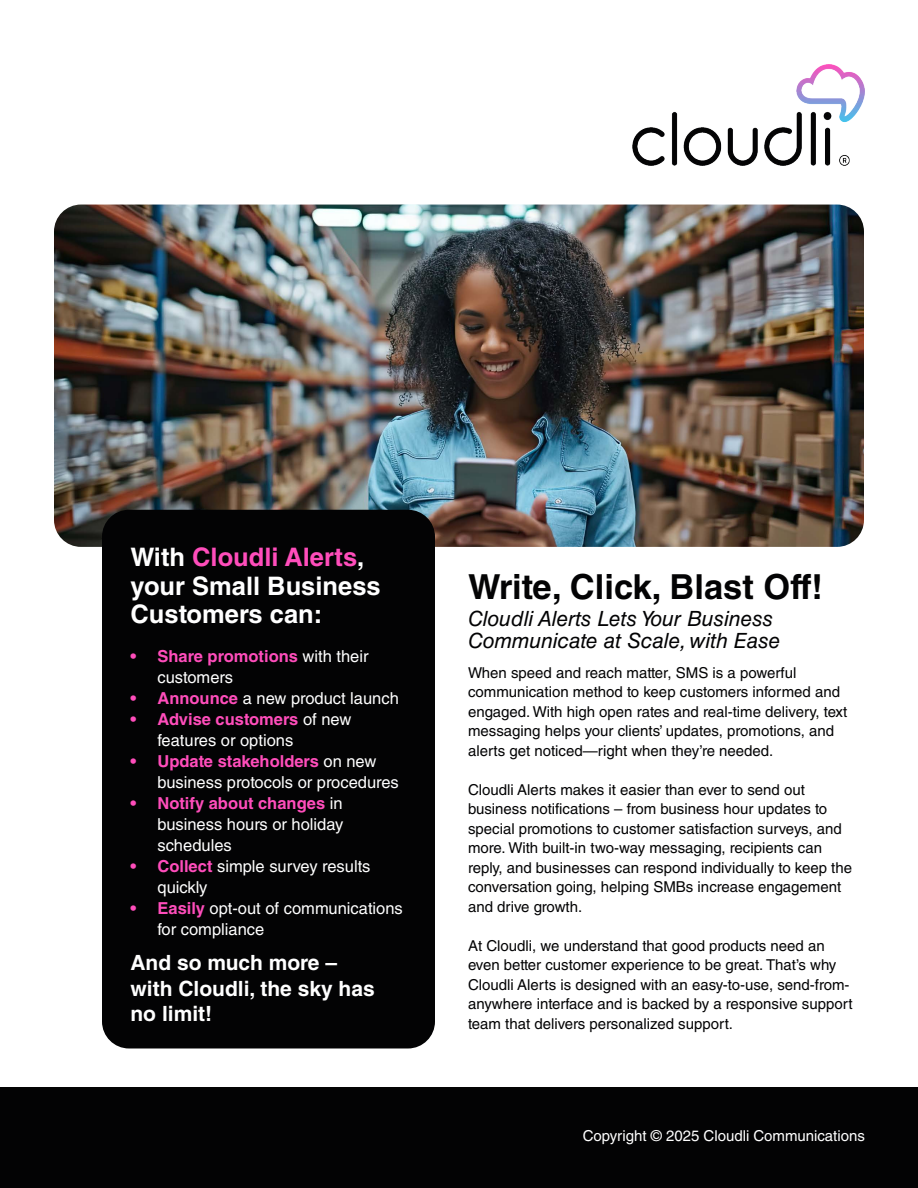
<style>
.page{position:relative;width:918px;height:1188px;background:#fff}
.page>*{position:absolute;margin:0;border:0;box-sizing:border-box;transform-origin:0 0}
.t1{font:700 34.5px "Helvetica LT Std";color:#030304}
.t2{font:700 25.5px/28.5px "Helvetica LT Std";color:#fff}
.t3{font:italic 21px/22.5px "Helvetica LT Std";color:#030304}
.t4{font:700 21px/25.5px "Helvetica LT Std";color:#fff}
.t5{font:16.5px/21px "Helvetica LT Std";color:#fff}
.t6{font:15px/19.5px "Helvetica LT Std";color:#030304}
.t7{font:15px "Helvetica LT Std";color:#fff}
.s1{color:#ff4dbb}
.s2{font-weight:700;color:#ff4dbb}
</style>
<div class="page">
<div style="left:1px;top:1088px;width:917px;height:100px;background:#030304"></div>
<img style="left:633px;top:64px;width:232px;height:101px">
<img style="left:54px;top:205px;width:810px;height:342px">
<div style="left:102px;top:510px;width:333px;height:538px;background:#030304;border-radius:27px"></div>
<h2 class="t2" style="left:130px;top:542px;width:252px">With <span class="s1">Cloudli Alerts</span>, your Small Business<br>Customers can:</h2>
<p class="t5" style="left:157px;top:646px;width:213px;text-indent:-27px"><span class="s2">• Share promotions</span> with their customers</p>
<p class="t5" style="left:130px;top:688px;width:270px"><span class="s2">• Announce</span> a new product launch</p>
<p class="t5" style="left:157px;top:709px;width:195px;text-indent:-27px"><span class="s2">• Advise customers</span> of new features or options</p>
<p class="t5" style="left:157px;top:751px;width:243px;text-indent:-27px"><span class="s2">• Update stakeholders</span> on new business protocols or procedures</p>
<p class="t5" style="left:157px;top:793px;width:187px;text-align:justify;text-indent:-27px"><span class="s2">• Notify about changes</span> in business hours or holiday schedules</p>
<p class="t5" style="left:157px;top:856px;width:215px;text-indent:-27px"><span class="s2">• Collect</span> simple survey results quickly</p>
<p class="t5" style="left:157px;top:898px;width:247px;text-indent:-27px"><span class="s2">• Easily</span> opt-out of communications for compliance</p>
<h3 class="t4" style="left:130px;top:950px;width:246px">And so much more – with Cloudli, the sky has no limit!</h3>
<h1 class="t1" style="left:468px;top:566px;width:357px">Write, Click, Blast Off!</h1>
<h3 class="t3" style="left:468px;top:607px;width:314px">Cloudli Alerts Lets Your Business<br>Communicate at Scale, with Ease</h3>
<p class="t6" style="left:468px;top:663px;width:381px">When speed and reach matter, SMS is a powerful communication method to keep customers informed and engaged. With high open rates and real-time delivery, text messaging helps your clients’ updates, promotions, and alerts get noticed—right when they’re needed.</p>
<p class="t6" style="left:468px;top:780px;width:386px">Cloudli Alerts makes it easier than ever to send out business notifications – from business hour updates to special promotions to customer satisfaction surveys, and more. With built-in two-way messaging, recipients can reply, and businesses can respond individually to keep the conversation going, helping SMBs increase engagement and drive growth.</p>
<p class="t6" style="left:468px;top:936px;width:386px">At Cloudli, we understand that good products need an even better customer experience to be great. That’s why Cloudli Alerts is designed with an easy-to-use, send-from&shy;anywhere interface and is backed by a responsive support team that delivers personalized support.</p>
<p class="t7" style="left:583px;top:1127px;width:283px">Copyright © 2025 Cloudli Communications</p>
</div>
